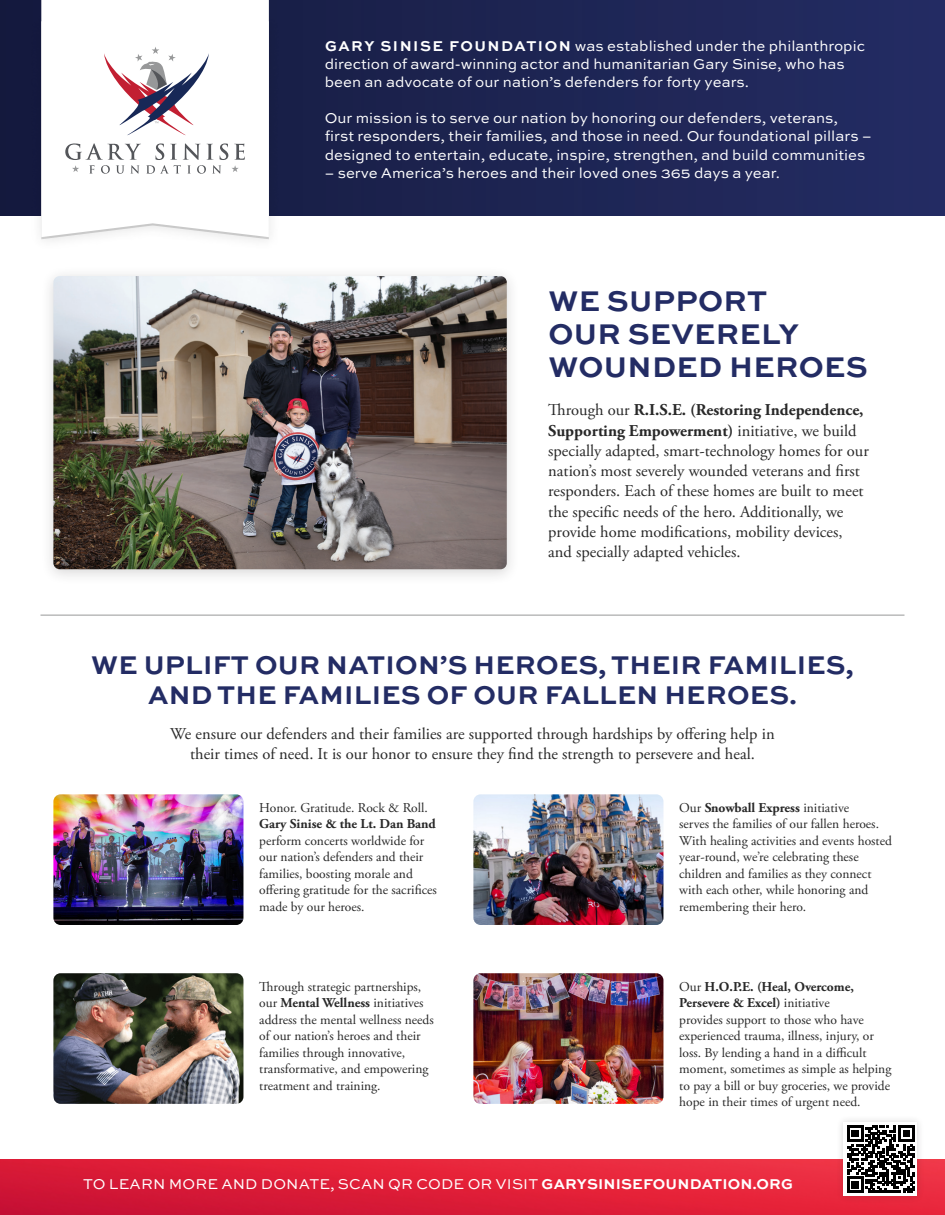
<style>
.page{position:relative;width:945px;height:1215px;background:#fff}
.page>*{position:absolute;margin:0;border:0;box-sizing:border-box;transform-origin:0 0}
.t1{font:700 30px/33px "Sweet Sans Pro";letter-spacing:.01em;color:#232c64}
.t2{font:700 27px/30px "Sweet Sans Pro";letter-spacing:.01em;color:#232c64;text-align:center}
.t3{font:16.5px/20.2px "Adobe Garamond Pro";color:#282828}
.t4{font:15px/18.1px "Sweet Sans Pro";color:#fff}
.t5{font:13.5px/16.5px "Adobe Garamond Pro";color:#282828}
.s1{font-weight:700}
</style>
<div class="page">
<svg style="left:0;top:0;width:945px;height:216px;background:#1d2554"></svg>
<img style="left:29px;top:11px;width:252px;height:230px">
<svg style="left:41px;top:0;width:228px;height:237px"></svg>
<svg style="left:65px;top:143px;width:180px;height:31px"></svg>
<svg style="left:104px;top:47px;width:105px;height:88px"></svg>
<div style="left:40px;top:266px;width:480px;height:319px;background:#231f20;opacity:.18"></div>
<img style="left:53px;top:276px;width:454px;height:293px">
<hr style="left:40px;top:615px;width:864px;height:1px;background:#979899">
<img style="left:53px;top:794px;width:190px;height:131px">
<img style="left:53px;top:973px;width:190px;height:131px">
<img style="left:473px;top:794px;width:190px;height:131px">
<img style="left:473px;top:973px;width:190px;height:131px">
<img style="left:0;top:1160px;width:945px;height:55px">
<div style="left:836px;top:1114px;width:89px;height:90px;background:#231f20;opacity:.18"></div>
<div style="left:844px;top:1122px;width:73px;height:74px;background:#fff"></div>
<svg style="left:847px;top:1125px;width:68px;height:68px"></svg>
<p class="t4" style="left:325px;top:36px;width:542px"><span class="s1">GARY SINISE FOUNDATION</span> was established under the philanthropic direction of award-winning actor and humanitarian Gary Sinise, who has been an advocate of our nation’s defenders for forty years.</p>
<p class="t4" style="left:325px;top:108px;width:548px">Our mission is to serve our nation by honoring our defenders, veterans,<br>first responders, their families, and those in need. Our foundational pillars – designed to entertain, educate, inspire, strengthen, and build communities</p>
<p class="t4" style="left:325px;top:163px;width:457px">– serve America’s heroes and their loved ones 365 days a year.</p>
<p class="t1" style="left:549px;top:283px;width:321px">WE SUPPORT<br>OUR SEVERELY<br>WOUNDED HEROES</p>
<p class="t3" style="left:548px;top:400px;width:322px">Through our <span class="s1">R.I.S.E. (Restoring Independence, Supporting Empowerment)</span> initiative, we build specially adapted, smart-technology homes for our nation’s most severely wounded veterans and first responders. Each of these homes are built to meet the specific needs of the hero. Additionally, we provide home modifications, mobility devices, and specially adapted vehicles.</p>
<p class="t2" style="left:91px;top:649px;width:764px">WE UPLIFT OUR NATION’S HEROES, THEIR FAMILIES,<br>AND THE FAMILIES OF OUR FALLEN HEROES.</p>
<p class="t3" style="left:170px;top:724px;width:606px;text-align:center">We ensure our defenders and their families are supported through hardships by offering help in their times of need. It is our honor to ensure they find the strength to persevere and heal.</p>
<p class="t5" style="left:259px;top:800px;width:179px">Honor. Gratitude. Rock &amp; Roll.<br><span class="s1">Gary Sinise &amp; the Lt. Dan Band </span>perform concerts worldwide for our nation’s defenders and their families, boosting morale and offering gratitude for the sacrifices made by our heroes.</p>
<p class="t5" style="left:259px;top:979px;width:176px">Through strategic partnerships, our <span class="s1">Mental Wellness</span> initiatives address the mental wellness needs of our nation’s heroes and their families through innovative, transformative, and empowering treatment and training.</p>
<p class="t5" style="left:679px;top:800px;width:214px">Our <span class="s1">Snowball Express</span> initiative<br>serves the families of our fallen heroes.<br>With healing activities and events hosted year-round, we’re celebrating these children and families as they connect with each other, while honoring and remembering their hero.</p>
<p class="t5" style="left:679px;top:979px;width:214px">Our <span class="s1">H.O.P.E. (Heal, Overcome, Persevere &amp; Excel)</span> initiative<br>provides support to those who have experienced trauma, illness, injury, or loss. By lending a hand in a difficult moment, sometimes as simple as helping to pay a bill or buy groceries, we provide hope in their times of urgent need.</p>
<p class="t4" style="left:83px;top:1175px;width:711px">TO LEARN MORE AND DONATE, SCAN QR CODE OR VISIT <span class="s1">GARYSINISEFOUNDATION.ORG</span></p>
</div>
